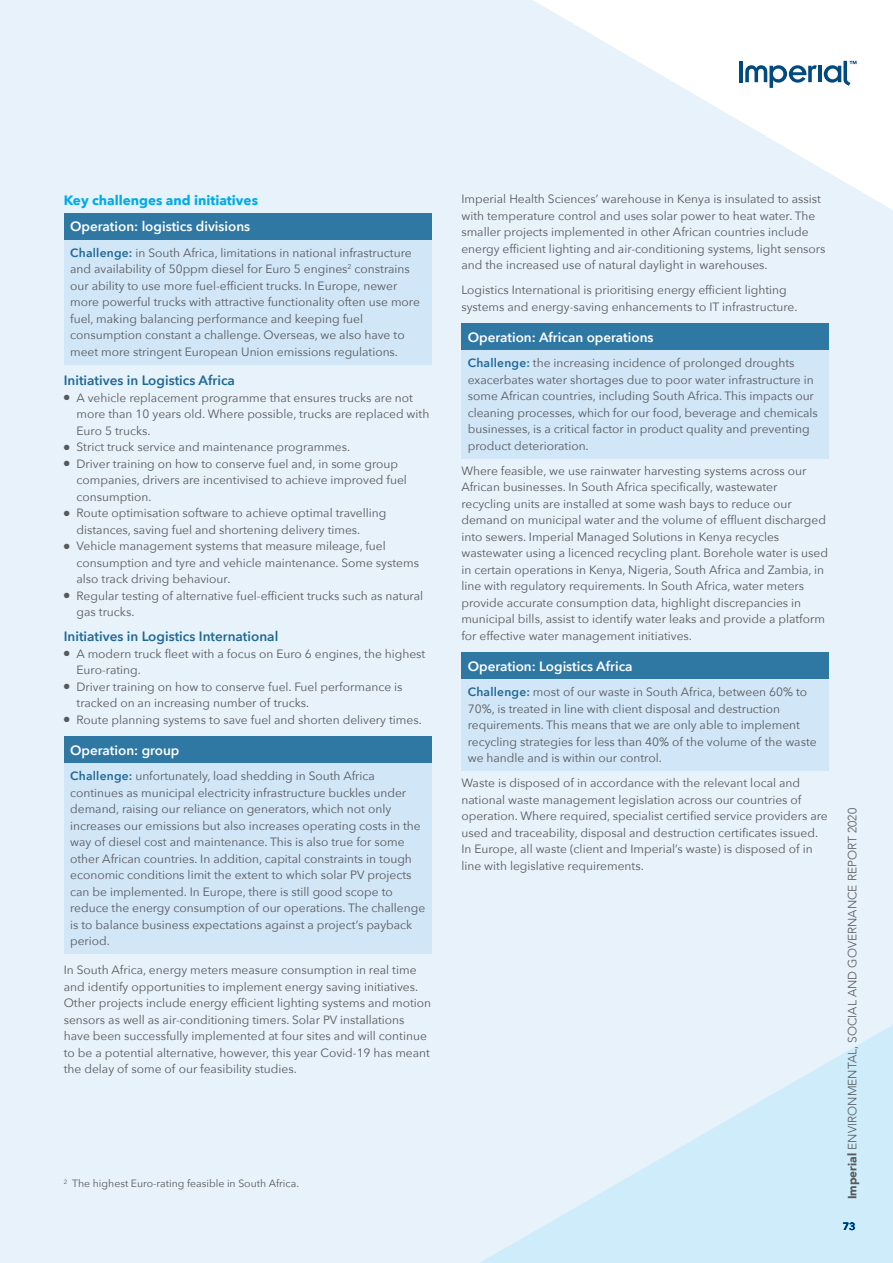
<style>
.page{position:relative;width:893px;height:1263px;background:#e7f2fb}
.page>*{position:absolute;margin:0;border:0;box-sizing:border-box;transform-origin:0 0}
.t1{font:600 13.5px "Avenir Next";color:#fff}
.t2{font:600 13.5px "Avenir Next";color:#1f6896}
.t3{font:700 13.5px "Avenir Next";color:#00abe6}
.t4{font:12px/16.5px "Avenir Next";color:#58595b}
.t5{font:300 12px "Avenir";color:#58595b}
.t6{font:10.5px "Avenir Next";color:#58595b}
.t7{font:600 10.5px "Avenir Next";color:#003b71}
.s1{font-weight:600;color:#1f6896}
.s2{font-weight:900}
</style>
<div class="page">
<svg style="left:442px;top:1012px;width:451px;height:251px;background:#dceffb"></svg>
<hr style="left:739px;top:61px;width:4px;height:21px;background:#004a80">
<hr style="left:818px;top:66px;width:4px;height:16px;background:#004a80">
<svg style="left:745px;top:65px;width:72px;height:23px"></svg>
<svg style="left:824px;top:61px;width:32px;height:25px"></svg>
<div style="left:64px;top:213px;width:368px;height:27px;background:#2f78a4"></div>
<div style="left:64px;top:240px;width:368px;height:124px;background:#d1e6f7"></div>
<div style="left:64px;top:736px;width:368px;height:27px;background:#2f78a4"></div>
<div style="left:64px;top:763px;width:368px;height:190px;background:#d1e6f7"></div>
<div style="left:461px;top:324px;width:368px;height:26px;background:#2f78a4"></div>
<div style="left:461px;top:350px;width:368px;height:108px;background:#d1e6f7"></div>
<div style="left:461px;top:652px;width:368px;height:27px;background:#2f78a4"></div>
<div style="left:461px;top:679px;width:368px;height:91px;background:#d1e6f7"></div>
<p class="t3" style="left:64px;top:188px;width:196px">Key challenges and initiatives</p>
<p class="t1" style="left:70px;top:215px;width:182px">Operation: logistics divisions</p>
<p class="t4" style="left:70px;top:244px;width:351px"><span class="s1">Challenge:</span> in South Africa, limitations in national infrastructure and availability of 50ppm diesel for Euro 5 engines<sup>2</sup> constrains our ability to use more fuel-efficient trucks. In Europe, newer more powerful trucks with attractive functionality often use more fuel, making balancing performance and keeping fuel consumption constant a challenge. Overseas, we also have to meet more stringent European Union emissions regulations.</p>
<p class="t2" style="left:64px;top:369px;width:173px">Initiatives in Logistics Africa</p>
<p class="t4" style="left:77px;top:389px;width:354px;text-indent:-13px">● A vehicle replacement programme that ensures trucks are not more than 10 years old. Where possible, trucks are replaced with<br>Euro 5 trucks.</p>
<p class="t4" style="left:64px;top:438px;width:288px">● Strict truck service and maintenance programmes.</p>
<p class="t4" style="left:77px;top:455px;width:332px;text-indent:-13px">● Driver training on how to conserve fuel and, in some group companies, drivers are incentivised to achieve improved fuel consumption.</p>
<p class="t4" style="left:77px;top:504px;width:311px;text-indent:-13px">● Route optimisation software to achieve optimal travelling distances, saving fuel and shortening delivery times.</p>
<p class="t4" style="left:77px;top:537px;width:344px;text-indent:-13px">● Vehicle management systems that measure mileage, fuel consumption and tyre and vehicle maintenance. Some systems also track driving behaviour.</p>
<p class="t4" style="left:77px;top:587px;width:348px;text-indent:-13px">● Regular testing of alternative fuel-efficient trucks such as natural gas trucks.</p>
<p class="t2" style="left:64px;top:625px;width:216px">Initiatives in Logistics International</p>
<p class="t4" style="left:77px;top:645px;width:350px;text-indent:-13px">● A modern truck fleet with a focus on Euro 6 engines, the highest<br>Euro-rating.</p>
<p class="t4" style="left:77px;top:678px;width:328px;text-indent:-13px">● Driver training on how to conserve fuel. Fuel performance is tracked on an increasing number of trucks.</p>
<p class="t4" style="left:64px;top:711px;width:360px">● Route planning systems to save fuel and shorten delivery times.</p>
<p class="t1" style="left:70px;top:738px;width:111px">Operation: group</p>
<p class="t4" style="left:70px;top:767px;width:357px"><span class="s1">Challenge:</span> unfortunately, load shedding in South Africa continues as municipal electricity infrastructure buckles under demand, raising our reliance on generators, which not only increases our emissions but also increases operating costs in the way of diesel cost and maintenance. This is also true for some other African countries. In addition, capital constraints in tough economic conditions limit the extent to which solar PV projects can be implemented. In Europe, there is still good scope to reduce the energy consumption of our operations. The challenge is to balance business expectations against a project’s payback period.</p>
<p class="t4" style="left:64px;top:961px;width:369px">In South Africa, energy meters measure consumption in real time and identify opportunities to implement energy saving initiatives.<br>Other projects include energy efficient lighting systems and motion sensors as well as air-conditioning timers. Solar PV installations have been successfully implemented at four sites and will continue to be a potential alternative, however, this year Covid-19 has meant the delay of some of our feasibility studies.</p>
<p class="t6" style="left:64px;top:1174px;width:237px"><sup>2</sup> The highest Euro-rating feasible in South Africa.</p>
<p class="t4" style="left:461px;top:190px;width:366px">Imperial Health Sciences’ warehouse in Kenya is insulated to assist with temperature control and uses solar power to heat water. The smaller projects implemented in other African countries include energy efficient lighting and air-conditioning systems, light sensors and the increased use of natural daylight in warehouses.</p>
<p class="t4" style="left:461px;top:281px;width:338px">Logistics International is prioritising energy efficient lighting systems and energy-saving enhancements to IT infrastructure.</p>
<p class="t1" style="left:468px;top:325px;width:187px">Operation: African operations</p>
<p class="t4" style="left:468px;top:354px;width:352px"><span class="s1">Challenge:</span> the increasing incidence of prolonged droughts exacerbates water shortages due to poor water infrastructure in some African countries, including South Africa. This impacts our cleaning processes, which for our food, beverage and chemicals businesses, is a critical factor in product quality and preventing product deterioration.</p>
<p class="t4" style="left:461px;top:462px;width:368px">Where feasible, we use rainwater harvesting systems across our African businesses. In South Africa specifically, wastewater recycling units are installed at some wash bays to reduce our demand on municipal water and the volume of effluent discharged into sewers. Imperial Managed Solutions in Kenya recycles wastewater using a licenced recycling plant. Borehole water is used in certain operations in Kenya, Nigeria, South Africa and Zambia, in line with regulatory requirements. In South Africa, water meters provide accurate consumption data, highlight discrepancies in municipal bills, assist to identify water leaks and provide a platform for effective water management initiatives.</p>
<p class="t1" style="left:468px;top:654px;width:166px">Operation: Logistics Africa</p>
<p class="t4" style="left:468px;top:683px;width:350px"><span class="s1">Challenge:</span> most of our waste in South Africa, between 60% to 70%, is treated in line with client disposal and destruction requirements. This means that we are only able to implement recycling strategies for less than 40% of the volume of the waste we handle and is within our control.</p>
<p class="t4" style="left:461px;top:774px;width:368px">Waste is disposed of in accordance with the relevant local and national waste management legislation across our countries of operation. Where required, specialist certified service providers are used and traceability, disposal and destruction certificates issued.<br>In Europe, all waste (client and Imperial’s waste) is disposed of in line with legislative requirements.</p>
<p class="t5" style="left:845px;top:1199px;width:393px;rotate:-90deg"><span class="s2">Imperial</span> ENVIRONMENTAL, SOCIAL AND GOVERNANCE REPORT 2020</p>
<p class="t7" style="left:843px;top:1217px;width:14px">73</p>
</div>
